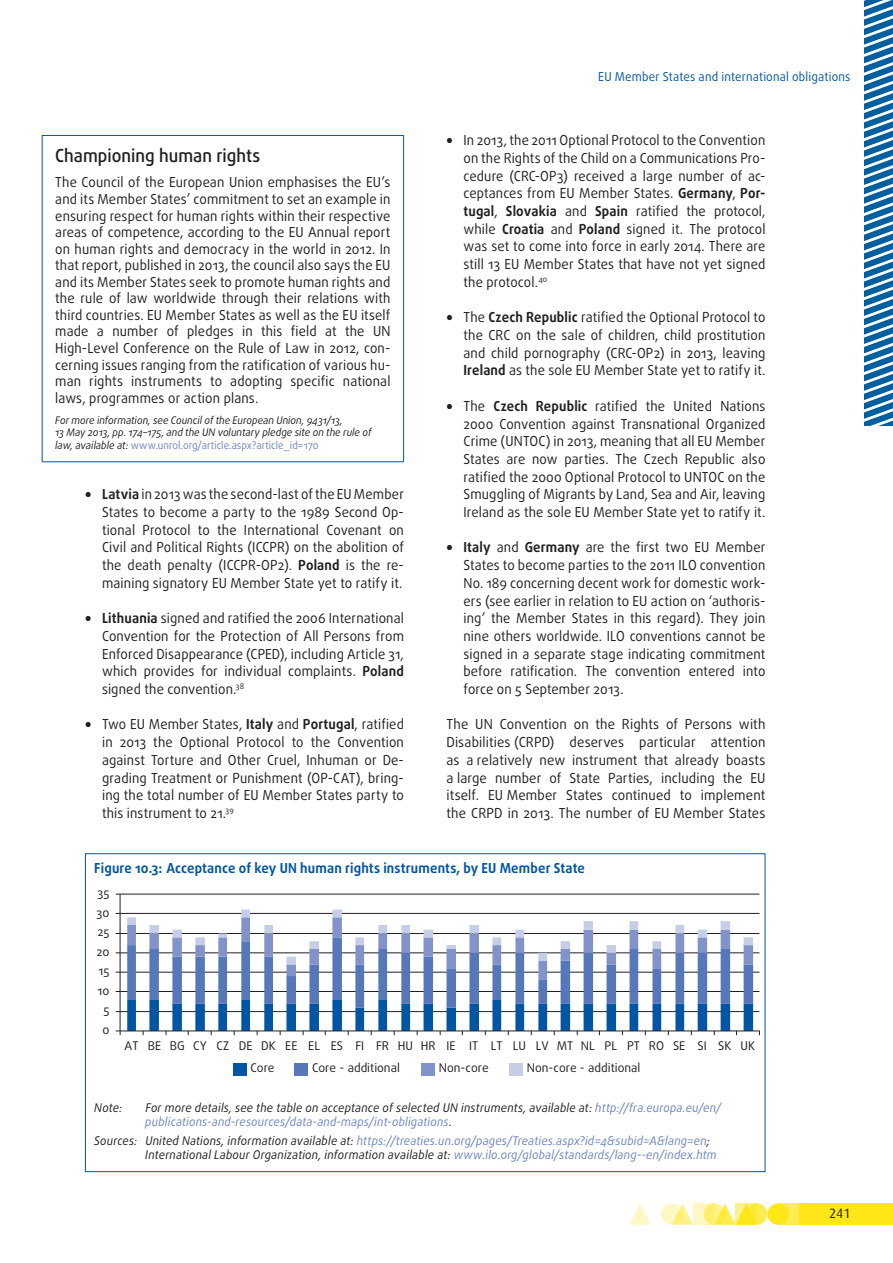
<style>
.page{position:relative;width:893px;height:1263px;background:#fff}
.page>*{position:absolute;margin:0;border:0;box-sizing:border-box;transform-origin:0 0}
.FRA_ACTIVITY_title{font:500 18px "Daxline Pro";color:#231f20;scale:.95 1}
.FRA_ACTIVITY_body{font:13.8px/17.7px "Daxline Pro";letter-spacing:.01em;color:#231f20;text-align:justify;scale:.95 1}
.body{font:13.8px/17.7px "Daxline Pro";letter-spacing:.015em;color:#231f20;text-align:justify;scale:.96 1}
.figure_table{font:700 13.8px "Daxline Pro";letter-spacing:.01em;color:#0155a5;scale:.95 1}
.t1{font:13.5px "Dax";color:#231f20}
.t2{font:12.3px "Daxline Pro";letter-spacing:.015em;color:#0155a5;scale:.95 1}
.figure_note_source{font:italic 12px/14.4px "Daxline Pro";letter-spacing:.015em;color:#6c84c1;scale:.95 1}
.t3{font:12px/22.6px "Daxline Pro";color:#231f20}
.figure_note_source-2{font:italic 12px "Daxline Pro";color:#231f20;scale:.95 1}
.FRA_ACTIVITY_more_in{font:italic 10.5px/12.6px "Daxline Pro";color:#231f20;scale:.95 1}
.s1{font-style:normal;color:#6c84c1}
.s2{font-weight:900}
.s3{font-weight:700}
.s4{color:#231f20}
</style>
<div class="page">
<div style="left:746px;top:1203px;width:21px;height:22px;background:#ffec50;border-radius:50%"></div>
<div style="left:778px;top:1203px;width:21px;height:22px;background:#ffec50"></div>
<div style="left:799px;top:1203px;width:94px;height:22px;background:#ffe616"></div>
<svg style="left:675px;top:1203px;width:18px;height:22px"></svg>
<svg style="left:629px;top:1204px;width:22px;height:21px"></svg>
<div style="left:767px;top:1203px;width:22px;height:22px;background:#ffe616;border-radius:50%"></div>
<svg style="left:718px;top:1203px;width:18px;height:22px"></svg>
<svg style="left:704px;top:1203px;width:21px;height:22px"></svg>
<svg style="left:661px;top:1203px;width:21px;height:22px"></svg>
<svg style="left:736px;top:1203px;width:21px;height:22px"></svg>
<svg style="left:693px;top:1203px;width:21px;height:22px"></svg>
<svg style="left:864px;top:0;width:29px;height:425px"></svg>
<hr style="left:42px;top:135px;width:362px;height:1px;background:#0155a5">
<hr style="left:42px;top:136px;width:1px;height:325px;background:#0155a5">
<hr style="left:403px;top:136px;width:1px;height:325px;background:#0155a5">
<hr style="left:42px;top:461px;width:362px;height:1px;background:#0155a5">
<hr style="left:120px;top:1011px;width:639px;height:1px;background:#231f20">
<hr style="left:120px;top:991px;width:639px;height:1px;background:#231f20">
<hr style="left:120px;top:972px;width:639px;height:1px;background:#231f20">
<hr style="left:120px;top:952px;width:639px;height:1px;background:#231f20">
<hr style="left:120px;top:933px;width:639px;height:1px;background:#231f20">
<hr style="left:120px;top:913px;width:639px;height:1px;background:#231f20">
<hr style="left:120px;top:894px;width:639px;height:1px;background:#231f20">
<hr style="left:120px;top:894px;width:1px;height:137px;background:#231f20">
<hr style="left:120px;top:1031px;width:640px;height:1px;background:#231f20">
<svg style="left:127px;top:909px;width:626px;height:126px"></svg>
<div style="left:233px;top:1063px;width:13px;height:12px;background:#0155a5"></div>
<div style="left:295px;top:1063px;width:13px;height:12px;background:#5677b9"></div>
<div style="left:421px;top:1063px;width:14px;height:12px;background:#8193c9"></div>
<div style="left:509px;top:1063px;width:13px;height:12px;background:#c6cde7"></div>
<p class="FRA_ACTIVITY_title" style="left:55px;top:144px;width:217px">Championing human rights</p>
<p class="FRA_ACTIVITY_body" style="left:55px;top:174px;width:354px;line-height:16.5px">The Council of the European Union emphasises the EU’s and its Member States’ commitment to set an example in ensuring respect for human rights within their respective areas of competence, according to the EU Annual report on human rights and democracy in the world in 2012. In that report, published in 2013, the council also says the EU and its Member States seek to promote human rights and the rule of law worldwide through their relations with third countries. EU Member States as well as the EU itself made a number of pledges in this field at the UN High‑Level Conference on the Rule of Law in 2012, con‑ cerning issues ranging from the ratification of various hu‑ man rights instruments to adopting specific national laws, programmes or action plans.</p>
<p class="FRA_ACTIVITY_more_in" style="left:55px;top:414px;width:334px">For more information, see Council of the European Union, 9431/13,<br>13 May 2013, pp. 174–175, and the UN voluntary pledge site on the rule of law, available at: <span class="s1">www.unrol.org/article.aspx?article_id=170</span></p>
<p class="FRA_ACTIVITY_body" style="left:102px;top:486px;width:319px;text-indent:-17px"><span class="s2">•</span> <span class="s3">Latvia</span> in 2013 was the second‑last of the EU Member States to become a party to the 1989 Second Op‑ tional Protocol to the International Covenant on Civil and Political Rights (ICCPR) on the abolition of the death penalty (ICCPR‑OP2). <span class="s3">Poland</span> is the re‑ maining signatory EU Member State yet to ratify it.</p>
<p class="FRA_ACTIVITY_body" style="left:102px;top:609px;width:319px;text-indent:-17px"><span class="s2">•</span> <span class="s3">Lithuania</span> signed and ratified the 2006 International Convention for the Protection of All Persons from Enforced Disappearance (CPED), including Article 31, which provides for individual complaints. <span class="s3">Poland </span>signed the convention.<sup>38</sup></p>
<p class="FRA_ACTIVITY_body" style="left:102px;top:716px;width:319px;text-indent:-17px"><span class="s2">•</span> Two EU Member States, <span class="s3">Italy</span> and <span class="s3">Portugal</span>, ratified in 2013 the Optional Protocol to the Convention against Torture and Other Cruel, Inhuman or De‑ grading Treatment or Punishment (OP‑CAT), bring‑ ing the total number of EU Member States party to this instrument to 21.<sup>39</sup></p>
<p class="t2" style="left:598px;top:68px;width:267px">EU Member States and international obligations</p>
<p class="FRA_ACTIVITY_body" style="left:463px;top:132px;width:319px;text-indent:-17px"><span class="s2">•</span> In 2013, the 2011 Optional Protocol to the Convention on the Rights of the Child on a Communications Pro‑ cedure (CRC‑OP3) received a large number of ac‑ ceptances from EU Member States. <span class="s3">Germany</span>, <span class="s3">Por‑ tugal</span>, <span class="s3">Slovakia</span> and <span class="s3">Spain</span> ratified the protocol, while <span class="s3">Croatia</span> and <span class="s3">Poland</span> signed it. The protocol was set to come into force in early 2014. There are still 13 EU Member States that have not yet signed the protocol.<sup>40</sup></p>
<p class="FRA_ACTIVITY_body" style="left:463px;top:309px;width:319px;text-indent:-17px"><span class="s2">•</span> The <span class="s3">Czech Republic</span> ratified the Optional Protocol to the CRC on the sale of children, child prostitution and child pornography (CRC‑OP2) in 2013, leaving <span class="s3">Ireland</span> as the sole EU Member State yet to ratify it.</p>
<p class="FRA_ACTIVITY_body" style="left:463px;top:397px;width:319px;text-indent:-17px"><span class="s2">•</span> The <span class="s3">Czech Republic</span> ratified the United Nations 2000 Convention against Transnational Organized Crime (UNTOC) in 2013, meaning that all EU Member States are now parties. The Czech Republic also ratified the 2000 Optional Protocol to UNTOC on the Smuggling of Migrants by Land, Sea and Air, leaving Ireland as the sole EU Member State yet to ratify it.</p>
<p class="FRA_ACTIVITY_body" style="left:463px;top:539px;width:319px;text-indent:-17px"><span class="s2">•</span> <span class="s3">Italy</span> and <span class="s3">Germany</span> are the first two EU Member States to become parties to the 2011 ILO convention No. 189 concerning decent work for domestic work‑ ers (see earlier in relation to EU action on ‘authoris‑ ing’ the Member States in this regard). They join nine others worldwide. ILO conventions cannot be signed in a separate stage indicating commitment before ratification. The convention entered into force on 5 September 2013.</p>
<p class="body" style="left:446px;top:716px;width:334px">The UN Convention on the Rights of Persons with Disabilities (CRPD) deserves particular attention as a relatively new instrument that already boasts a large number of State Parties, including the EU itself. EU Member States continued to implement the CRPD in 2013. The number of EU Member States</p>
<p class="figure_table" style="left:94px;top:859px;width:518px">Figure 10.3: Acceptance of key UN human rights instruments, by EU Member State</p>
<p class="t3" style="left:98px;top:881px;width:13px">35</p>
<p class="t3" style="left:97px;top:901px;width:14px">30</p>
<p class="t3" style="left:98px;top:921px;width:13px">25</p>
<p class="t3" style="left:96px;top:940px;width:14px">20</p>
<p class="t3" style="left:98px;top:960px;width:12px">15</p>
<p class="t3" style="left:97px;top:979px;width:13px">10</p>
<p class="t3" style="left:103px;top:999px;width:7px">5</p>
<p class="t3" style="left:102px;top:1018px;width:8px">0</p>
<p class="t3" style="left:250px;top:1034px;width:506px;text-indent:-126px">AT BE BG CY CZ DE DK EE EL ES FI FR HU HR IE IT LT LU LV MT NL PL PT RO SE SI SK UK<br>Core</p>
<p class="t3" style="left:312px;top:1057px;width:89px">Core - additional</p>
<p class="t3" style="left:439px;top:1057px;width:51px">Non-core</p>
<p class="t3" style="left:527px;top:1057px;width:115px">Non-core - additional</p>
<p class="figure_note_source-2" style="left:94px;top:1099px;width:31px">Note:</p>
<p class="figure_note_source" style="left:145px;top:1100px;width:608px"><span class="s4">For more details, see the table on acceptance of selected UN instruments, available at:</span> http://fra.europa.eu/en/ publications-and-resources/data-and-maps/int-obligations<span class="s4">.</span></p>
<p class="figure_note_source" style="left:145px;top:1133px;width:603px;text-indent:-51px"><span class="s4">Sources: United Nations, information available at:</span> https://treaties.un.org/pages/Treaties.aspx?id=4&amp;subid=A&amp;lang=en<span class="s4">;<br>International Labour Organization, information available at:</span> www.ilo.org/global/standards/lang-- en/index.htm</p>
<p class="t1" style="left:829px;top:1206px;width:23px">241</p>
</div>
